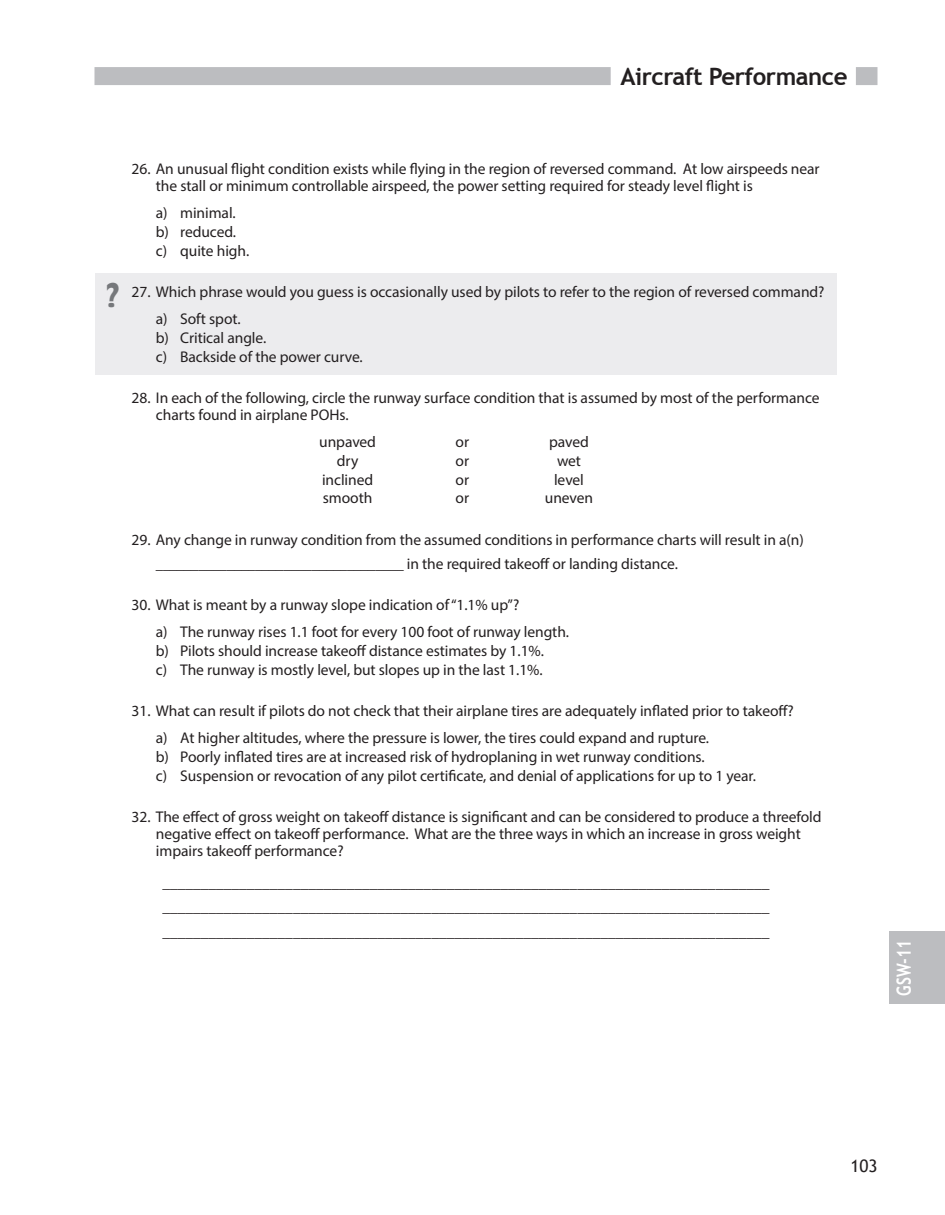
<style>
.page{position:relative;width:945px;height:1215px;background:#fff}
.page>*{position:absolute;margin:0;border:0;box-sizing:border-box;transform-origin:0 0}
.t1{font:700 condensed 33.45px "Antique Olive";color:#76787b}
.t2{font:700 24px "Trebuchet MS";letter-spacing:-.02em;color:#231f20}
.t3{font:700 19.5px "Trebuchet MS";color:#fff;scale:.8 1}
.t4{font:17.25px "Trebuchet MS";color:#231f20}
.t5{font:15.6px/18.9px "Myriad Pro";letter-spacing:-.005em;color:#231f20}
</style>
<div class="page">
<div style="left:95px;top:273px;width:741px;height:101px;background:#ececee"></div>
<div style="left:95px;top:67px;width:516px;height:18px;background:#bcbdc0"></div>
<div style="left:856px;top:67px;width:22px;height:18px;background:#bcbdc0"></div>
<div style="left:890px;top:932px;width:55px;height:72px;background:#bcbdc0"></div>
<h2 class="t2" style="left:620px;top:62px;width:229px">Aircraft Performance</h2>
<h1 class="t1" style="left:106px;top:276px;width:16px">?</h1>
<p class="t5" style="left:156px;top:160px;width:665px;line-height:17px;text-indent:-24px">26. An unusual flight condition exists while flying in the region of reversed command. At low airspeeds near the stall or minimum controllable airspeed, the power setting required for steady level flight is</p>
<p class="t5" style="left:156px;top:203px;width:95px">a) minimal. b) reduced. c) quite high.</p>
<p class="t5" style="left:156px;top:278px;width:670px;line-height:27px;text-indent:-24px">27. Which phrase would you guess is occasionally used by pilots to refer to the region of reversed command? a) Soft spot.</p>
<p class="t5" style="left:156px;top:328px;width:208px">b) Critical angle.<br>c) Backside of the power curve.</p>
<p class="t5" style="left:156px;top:389px;width:665px;line-height:17px;text-indent:-24px">28. In each of the following, circle the runway surface condition that is assumed by most of the performance charts found in airplane POHs.</p>
<p class="t5" style="left:319px;top:432px;width:58px">unpaved</p>
<p class="t5" style="left:456px;top:432px;width:15px">or</p>
<p class="t5" style="left:549px;top:432px;width:41px">paved</p>
<p class="t5" style="left:337px;top:451px;width:23px">dry</p>
<p class="t5" style="left:456px;top:451px;width:15px">or</p>
<p class="t5" style="left:557px;top:451px;width:26px">wet</p>
<p class="t5" style="left:322px;top:470px;width:53px">inclined</p>
<p class="t5" style="left:456px;top:470px;width:15px">or</p>
<p class="t5" style="left:554px;top:470px;width:31px">level</p>
<p class="t5" style="left:323px;top:488px;width:51px">smooth</p>
<p class="t5" style="left:456px;top:488px;width:15px">or</p>
<p class="t5" style="left:545px;top:488px;width:50px">uneven</p>
<p class="t5" style="left:156px;top:527px;width:649px;line-height:24.3px;text-indent:-24px">29. Any change in runway condition from the assumed conditions in performance charts will result in a(n) ___________________________________ in the required takeoff or landing distance.</p>
<p class="t5" style="left:156px;top:591px;width:415px;line-height:27px;text-indent:-24px">30. What is meant by a runway slope indication of “1.1% up”?<br>a) The runway rises 1.1 foot for every 100 foot of runway length.</p>
<p class="t5" style="left:156px;top:641px;width:390px">b) Pilots should increase takeoff distance estimates by 1.1%. c) The runway is mostly level, but slopes up in the last 1.1%.</p>
<p class="t5" style="left:156px;top:697px;width:639px;line-height:27px;text-indent:-24px">31. What can result if pilots do not check that their airplane tires are adequately inflated prior to takeoff? a) At higher altitudes, where the pressure is lower, the tires could expand and rupture.</p>
<p class="t5" style="left:156px;top:747px;width:602px">b) Poorly inflated tires are at increased risk of hydroplaning in wet runway conditions.<br>c) Suspension or revocation of any pilot certificate, and denial of applications for up to 1 year.</p>
<p class="t5" style="left:156px;top:808px;width:667px;line-height:17px;text-indent:-24px">32. The effect of gross weight on takeoff distance is significant and can be considered to produce a threefold negative effect on takeoff performance. What are the three ways in which an increase in gross weight impairs takeoff performance?</p>
<p class="t5" style="left:162px;top:871px;width:609px;line-height:24.3px;text-align:justify">_______________________________________________________________________________ _______________________________________________________________________________ _______________________________________________________________________________</p>
<p class="t3" style="left:892px;top:996px;width:71px;rotate:-90deg">GSW-11</p>
<p class="t4" style="left:850px;top:1155px;width:29px">103</p>
</div>
